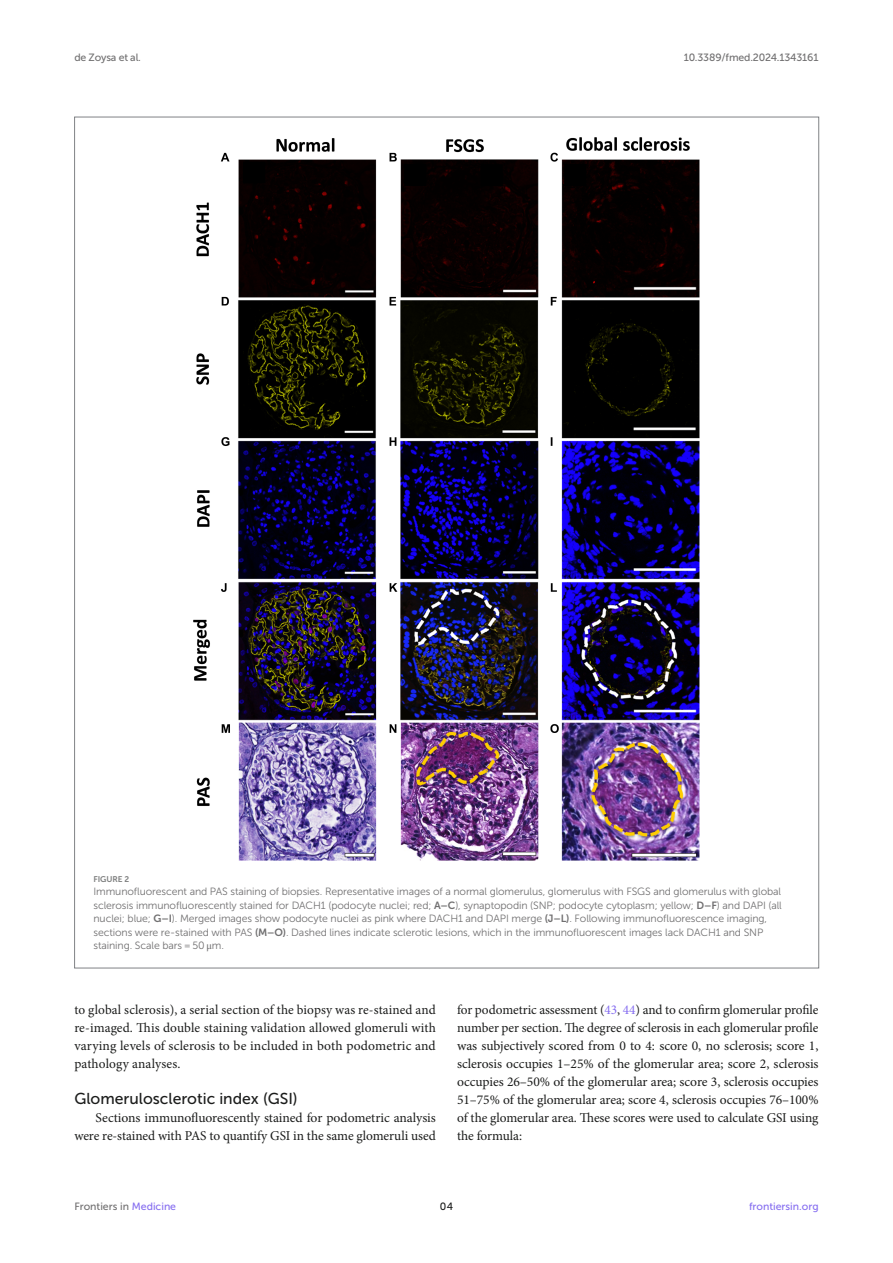
<style>
.page{position:relative;width:893px;height:1263px;background:#fff}
.page>*{position:absolute;margin:0;border:0;box-sizing:border-box;transform-origin:0 0}
.HEAD_3{font:15.75px "Museo Sans 500";color:#1b1c1b}
.TEXT_FLUSH{font:13.5px/18px "Minion Pro";letter-spacing:-.005em;color:#1b1c1b;text-align:right}
.TEXT{font:13.5px/18px "Minion Pro";letter-spacing:.01em;color:#1b1c1b;text-align:justify}
.FIG_LEG{font:10.5px/13.5px "Museo Sans 300";letter-spacing:-.01em;color:#706f70}
.t1{font:10.5px "Museo Sans 500";letter-spacing:-.015em;color:#706f70}
.t2{font:10.5px "Museo Sans 500";color:#856df0}
.t3{font:10.5px "Museo Sans 500";color:#1b1c1b}
.FIG_HD{font:8.25px "Museo Sans 700";letter-spacing:-.01em;color:#7e7f7f}
.s1{font-family:"Museo Sans 700"}
.s2{font-family:"STIX General"}
.s3{color:#856df0}
</style>
<div class="page">
<img style="left:193px;top:137px;width:507px;height:724px">
<p class="t1" style="left:74px;top:51px;width:68px">de Zoysa et al.</p>
<p class="t1" style="left:684px;top:51px;width:136px">10.3389/fmed.2024.1343161</p>
<p class="FIG_HD" style="left:94px;top:874px;width:37px">FIGURE 2</p>
<p class="FIG_LEG" style="left:94px;top:885px;width:690px">Immunofluorescent and PAS staining of biopsies. Representative images of a normal glomerulus, glomerulus with FSGS and glomerulus with global sclerosis immunofluorescently stained for DACH1 (podocyte nuclei; red; <span class="s1">A–C</span>), synaptopodin (SNP; podocyte cytoplasm; yellow; <span class="s1">D–F</span>) and DAPI (all nuclei; blue; <span class="s1">G–I</span>). Merged images show podocyte nuclei as pink where DACH1 and DAPI merge <span class="s1">(J–L)</span>. Following immunofluorescence imaging, sections were re-stained with PAS <span class="s1">(M–O)</span>. Dashed lines indicate sclerotic lesions, which in the immunofluorescent images lack DACH1 and SNP staining. Scale bars = 50 <span class="s2">μ</span>m.</p>
<p class="TEXT" style="left:74px;top:1001px;width:363px">to global sclerosis), a serial section of the biopsy was re-stained and re-imaged. This double staining validation allowed glomeruli with varying levels of sclerosis to be included in both podometric and pathology analyses.</p>
<p class="HEAD_3" style="left:74px;top:1090px;width:225px">Glomerulosclerotic index (GSI)</p>
<p class="TEXT_FLUSH" style="left:74px;top:1109px;width:363px">Sections immunofluorescently stained for podometric analysis were re-stained with PAS to quantify GSI in the same glomeruli used</p>
<p class="TEXT_FLUSH" style="left:457px;top:1001px;width:363px;text-align:justify">for podometric assessment (<span class="s3">43</span>, <span class="s3">44</span>) and to confirm glomerular profile number per section. The degree of sclerosis in each glomerular profile was subjectively scored from 0 to 4: score 0, no sclerosis; score 1, sclerosis occupies 1–25% of the glomerular area; score 2, sclerosis occupies 26–50% of the glomerular area; score 3, sclerosis occupies 51–75% of the glomerular area; score 4, sclerosis occupies 76–100% of the glomerular area. These scores were used to calculate GSI using the formula:</p>
<p class="t1" style="left:74px;top:1200px;width:103px">Frontiers in <span class="s3">Medicine</span></p>
<p class="t3" style="left:440px;top:1200px;width:15px">04</p>
<p class="t2" style="left:749px;top:1200px;width:71px">frontiersin.org</p>
</div>
